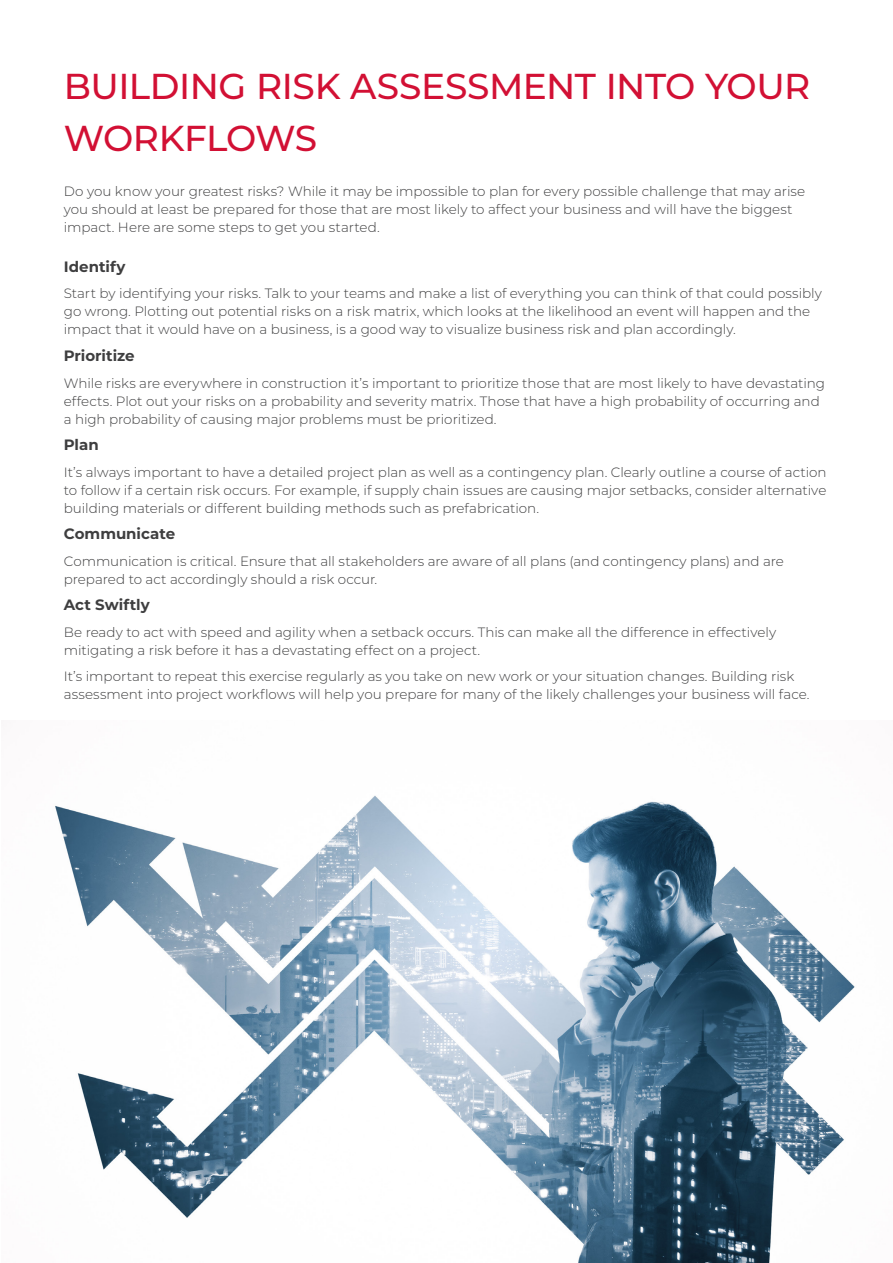
<style>
.page{position:relative;width:893px;height:1263px;background:#fff}
.page>*{position:absolute;margin:0;border:0;box-sizing:border-box;transform-origin:0 0}
.Headline_-_Red__28_3{font:500 36px/52.5px "Montserrat";letter-spacing:-.01em;color:#d21034}
.Arrows_-_blue__9_11{font:700 15px "Montserrat";color:#3e3e3f}
.Enumeration_-_blue{font:300 13.5px/18px "Montserrat";color:#3e3e3f}
</style>
<div class="page">
<img style="left:55px;top:795px;width:800px;height:468px">
<p class="Headline_-_Red__28_3" style="left:64px;top:58px;width:748px">BUILDING RISK ASSESSMENT INTO YOUR<br>WORKFLOWS</p>
<p class="Enumeration_-_blue" style="left:64px;top:181px;width:743px">Do you know your greatest risks? While it may be impossible to plan for every possible challenge that may arise you should at least be prepared for those that are most likely to affect your business and will have the biggest impact. Here are some steps to get you started.</p>
<p class="Arrows_-_blue__9_11" style="left:64px;top:256px;width:63px">Identify</p>
<p class="Enumeration_-_blue" style="left:64px;top:284px;width:760px">Start by identifying your risks. Talk to your teams and make a list of everything you can think of that could possibly go wrong. Plotting out potential risks on a risk matrix, which looks at the likelihood an event will happen and the impact that it would have on a business, is a good way to visualize business risk and plan accordingly.</p>
<p class="Arrows_-_blue__9_11" style="left:64px;top:345px;width:72px">Prioritize</p>
<p class="Enumeration_-_blue" style="left:64px;top:373px;width:763px">While risks are everywhere in construction it’s important to prioritize those that are most likely to have devastating effects. Plot out your risks on a probability and severity matrix. Those that have a high probability of occurring and a high probability of causing major problems must be prioritized.</p>
<p class="Arrows_-_blue__9_11" style="left:64px;top:434px;width:36px">Plan</p>
<p class="Enumeration_-_blue" style="left:64px;top:462px;width:764px;text-align:justify">It’s always important to have a detailed project plan as well as a contingency plan. Clearly outline a course of action to follow if a certain risk occurs. For example, if supply chain issues are causing major setbacks, consider alternative building materials or different building methods such as prefabrication.</p>
<p class="Arrows_-_blue__9_11" style="left:64px;top:523px;width:113px">Communicate</p>
<p class="Enumeration_-_blue" style="left:64px;top:551px;width:721px">Communication is critical. Ensure that all stakeholders are aware of all plans (and contingency plans) and are prepared to act accordingly should a risk occur.</p>
<p class="Arrows_-_blue__9_11" style="left:64px;top:594px;width:88px">Act Swiftly</p>
<p class="Enumeration_-_blue" style="left:64px;top:622px;width:714px">Be ready to act with speed and agility when a setback occurs. This can make all the difference in effectively mitigating a risk before it has a devastating effect on a project.</p>
<p class="Enumeration_-_blue" style="left:64px;top:667px;width:747px">It’s important to repeat this exercise regularly as you take on new work or your situation changes. Building risk assessment into project workflows will help you prepare for many of the likely challenges your business will face.</p>
</div>
